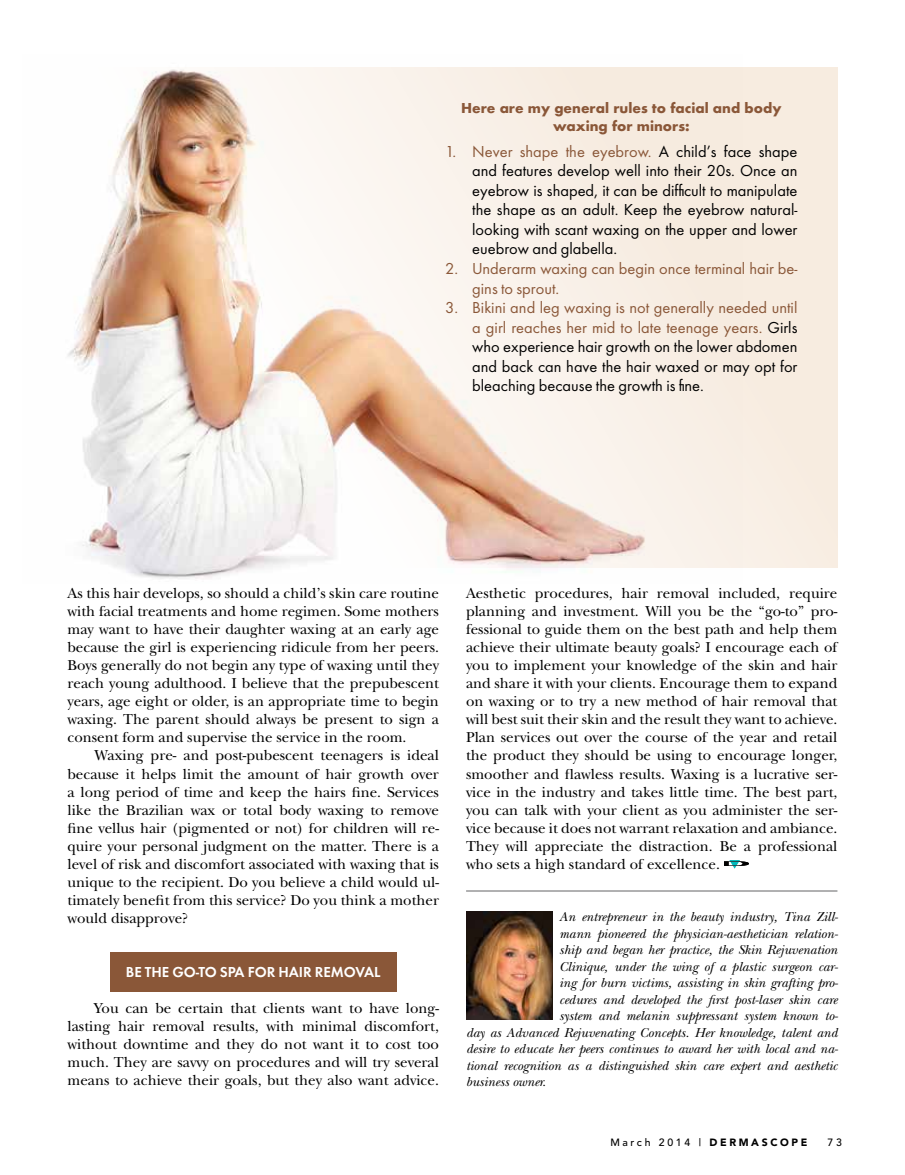
<style>
.page{position:relative;width:905px;height:1175px;background:#fff}
.page>*{position:absolute;margin:0;border:0;box-sizing:border-box;transform-origin:0 0}
.t1{font:16.5px/19.5px "Futura";color:#000;text-align:justify}
.t2{font:16.5px/19.5px "Futura";color:#8a5738}
.t3{font:15px/18px "New Baskerville";color:#000;text-align:justify}
.t4{font:15px/18px "Futura Bld";color:#8a5738;text-align:center}
.t5{font:15px "Futura Dem Bld";color:#fff}
.t6{font:italic 13.5px "New Baskerville";color:#000}
.t7{font:500 10.5px "Avenir";letter-spacing:.25em;color:#000}
.s1{color:#8a5738}
.s2{font-weight:900}
</style>
<div class="page">
<div style="left:68px;top:68px;width:769px;height:499px;background:#f7ece0"></div>
<div style="left:110px;top:952px;width:286px;height:40px;background:#8a5738"></div>
<img style="left:68px;top:67px;width:674px;height:512px">
<img style="left:466px;top:911px;width:86px;height:108px">
<hr style="left:466px;top:890px;width:371px;height:1px;background:#636466">
<svg style="left:724px;top:860px;width:25px;height:8px"></svg>
<p class="t4" style="left:461px;top:100px;width:322px">Here are my general rules to facial and body waxing for minors:</p>
<p class="t1" style="left:472px;top:143px;width:327px;text-indent:-27px"><span class="s1">1. Never shape the eyebrow.</span> A child’s face shape and features develop well into their 20s. Once an eyebrow is shaped, it can be difficult to manipulate the shape as an adult. Keep the eyebrow natural&shy;looking with scant waxing on the upper and lower euebrow and glabella.</p>
<p class="t2" style="left:472px;top:260px;width:327px;text-indent:-27px">2. Underarm waxing can begin once terminal hair be&shy;gins to sprout.</p>
<p class="t1" style="left:472px;top:299px;width:327px;text-indent:-27px"><span class="s1">3. Bikini and leg waxing is not generally needed until a girl reaches her mid to late teenage years.</span> Girls who experience hair growth on the lower abdomen and back can have the hair waxed or may opt for bleaching because the growth is fine.</p>
<p class="t3" style="left:68px;top:584px;width:373px">As this hair develops, so should a child’s skin care routine with facial treatments and home regimen. Some mothers may want to have their daughter waxing at an early age because the girl is experiencing ridicule from her peers.<br>Boys generally do not begin any type of waxing until they reach young adulthood. I believe that the prepubescent years, age eight or older, is an appropriate time to begin waxing. The parent should always be present to sign a consent form and supervise the service in the room.</p>
<p class="t3" style="left:68px;top:746px;width:373px;text-indent:27px">Waxing pre- and post-pubescent teenagers is ideal because it helps limit the amount of hair growth over a long period of time and keep the hairs fine. Services like the Brazilian wax or total body waxing to remove fine vellus hair (pigmented or not) for children will re&shy;quire your personal judgment on the matter. There is a level of risk and discomfort associated with waxing that is unique to the recipient. Do you believe a child would ul&shy;timately benefit from this service? Do you think a mother would disapprove?</p>
<p class="t5" style="left:126px;top:961px;width:256px">BE THE GO-TO SPA FOR HAIR REMOVAL</p>
<p class="t3" style="left:68px;top:998px;width:373px;text-indent:27px">You can be certain that clients want to have long&shy;lasting hair removal results, with minimal discomfort, without downtime and they do not want it to cost too much. They are savvy on procedures and will try several means to achieve their goals, but they also want advice.</p>
<p class="t3" style="left:466px;top:584px;width:373px">Aesthetic procedures, hair removal included, require planning and investment. Will you be the “go-to” pro&shy;fessional to guide them on the best path and help them achieve their ultimate beauty goals? I encourage each of you to implement your knowledge of the skin and hair and share it with your clients. Encourage them to expand on waxing or to try a new method of hair removal that will best suit their skin and the result they want to achieve.<br>Plan services out over the course of the year and retail the product they should be using to encourage longer, smoother and flawless results. Waxing is a lucrative ser&shy;vice in the industry and takes little time. The best part, you can talk with your client as you administer the ser&shy;vice because it does not warrant relaxation and ambiance.<br>They will appreciate the distraction. Be a professional who sets a high standard of excellence.</p>
<p class="t6" style="left:559px;top:908px;width:280px">An entrepreneur in the beauty industry, Tina Zill-</p>
<p class="t6" style="left:559px;top:925px;width:280px">mann pioneered the physician-aesthetician relation-</p>
<p class="t6" style="left:559px;top:941px;width:280px">ship and began her practice, the Skin Rejuvenation</p>
<p class="t6" style="left:559px;top:958px;width:280px">Clinique, under the wing of a plastic surgeon car-</p>
<p class="t6" style="left:559px;top:974px;width:280px">ing for burn victims, assisting in skin grafting pro-</p>
<p class="t6" style="left:559px;top:991px;width:280px">cedures and developed the first post-laser skin care</p>
<p class="t6" style="left:559px;top:1007px;width:280px">system and melanin suppressant system known to-</p>
<p class="t6" style="left:466px;top:1024px;width:373px">day as Advanced Rejuvenating Concepts. Her knowledge, talent and</p>
<p class="t6" style="left:466px;top:1040px;width:374px">desire to educate her peers continues to award her with local and na-</p>
<p class="t6" style="left:466px;top:1057px;width:373px">tional recognition as a distinguished skin care expert and aesthetic</p>
<p class="t6" style="left:466px;top:1073px;width:82px">business owner.</p>
<p class="t7" style="left:610px;top:1136px;width:198px">March 2014 | <span class="s2">DERMASCOPE</span></p>
<p class="t7" style="left:827px;top:1136px;width:16px">73</p>
</div>
